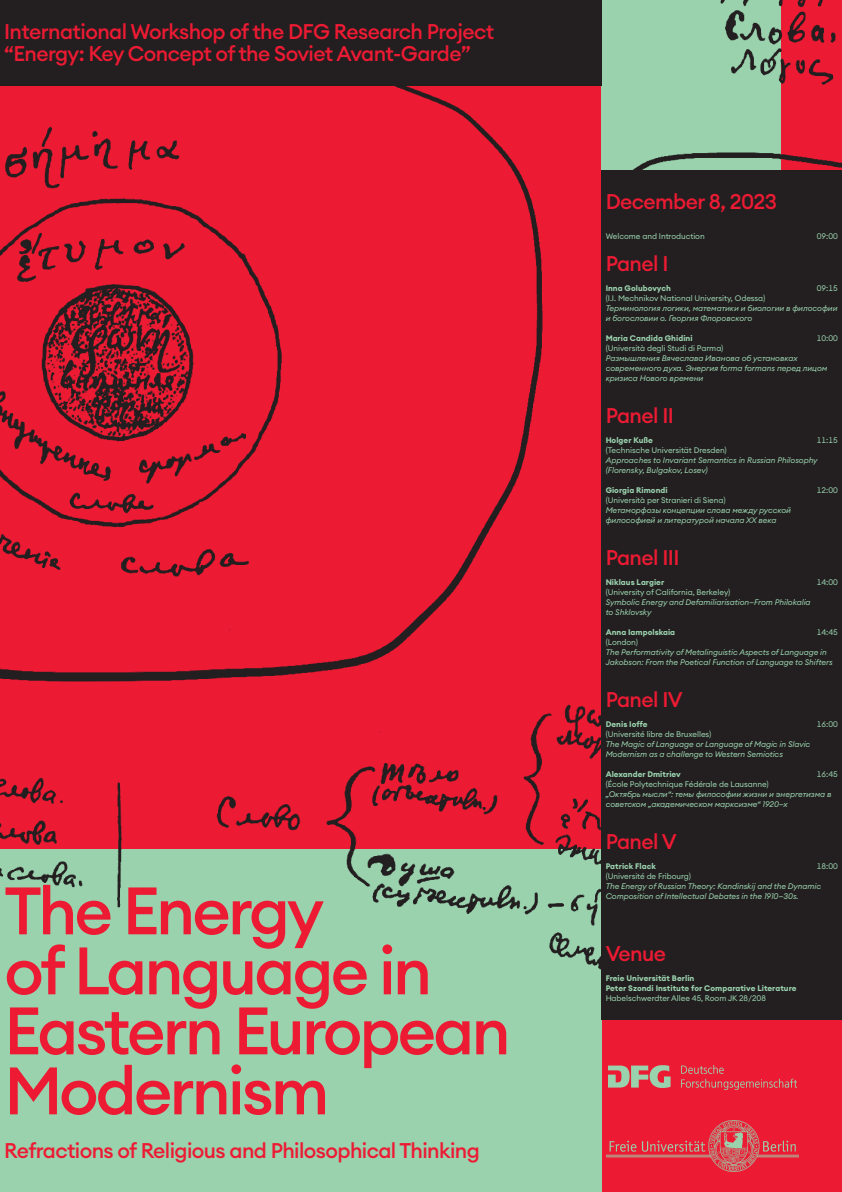
<style>
.page{position:relative;width:842px;height:1192px;background:#fff}
.page>*{position:absolute;margin:0;border:0;box-sizing:border-box;transform-origin:0 0}
.Absatzformat_3{font:500 66px/60px "Euclid Circular A";letter-spacing:-.045em;color:#ed1a33}
.Absatzformat_4{font:500 21px/22px "Euclid Circular A";letter-spacing:-.03em;color:#ed1a33}
.Absatzformat_1{font:italic 8px/10px "Euclid Circular A";letter-spacing:-.005em;color:#9ad2ae}
.Absatzformat_1-2{font:8px "Euclid Circular A";letter-spacing:-.005em;color:#9ad2ae}
.Absatzformat_1-3{font:700 8px/10px "Euclid Circular A";letter-spacing:.005em;color:#9ad2ae}
.Absatzformat_2{font:8px "Euclid Circular A";letter-spacing:-.005em;color:#9ad2ae}
</style>
<div class="page">
<div style="left:601px;top:1020px;width:240px;height:172px;background:#ed1a33"></div>
<div style="left:0;top:0;width:601px;height:85px;background:#231f20"></div>
<img style="left:0;top:85px;width:741px;height:1107px">
<img style="left:601px;top:0;width:241px;height:170px">
<img style="left:608px;top:1066px;width:188px;height:24px">
<img style="left:607px;top:1121px;width:191px;height:50px">
<div style="left:601px;top:170px;width:241px;height:850px;background:#231f20"></div>
<p class="Absatzformat_4" style="left:4px;top:20px;width:491px">International Workshop of the DFG Research Project “Energy: Key Concept of the Soviet Avant-Garde”</p>
<p class="Absatzformat_3" style="left:4px;top:881px;width:508px">The Energy<br>of Language in<br>Eastern European<br>Modernism</p>
<p class="Absatzformat_4" style="left:4px;top:1140px;width:477px">Refractions of Religious and Philosophical Thinking</p>
<p class="Absatzformat_4" style="left:606px;top:191px;width:173px">December 8, 2023</p>
<p class="Absatzformat_1-2" style="left:606px;top:231px;width:101px">Welcome and Introduction</p>
<p class="Absatzformat_2" style="left:817px;top:231px;width:22px">09:00</p>
<p class="Absatzformat_4" style="left:606px;top:253px;width:64px">Panel I</p>
<p class="Absatzformat_1-3" style="left:606px;top:283px;width:67px">Inna Golubovych</p>
<p class="Absatzformat_2" style="left:817px;top:283px;width:22px">09:15</p>
<p class="Absatzformat_1-2" style="left:606px;top:293px;width:161px">(I.I. Mechnikov National University, Odessa)</p>
<p class="Absatzformat_1" style="left:606px;top:303px;width:233px">Терминология логики, математики и биологии в философии и богословии о. Георгия Флоровского</p>
<p class="Absatzformat_1-3" style="left:606px;top:333px;width:88px">Maria Candida Ghidini</p>
<p class="Absatzformat_2" style="left:817px;top:333px;width:22px">10:00</p>
<p class="Absatzformat_1-2" style="left:606px;top:343px;width:119px">(Università degli Studi di Parma)</p>
<p class="Absatzformat_1" style="left:606px;top:353px;width:223px">Размышления Вячеслава Иванова об установках современного духа. Энергия forma formans перед лицом кризиса Нового времени</p>
<p class="Absatzformat_4" style="left:606px;top:405px;width:70px">Panel II</p>
<p class="Absatzformat_1-3" style="left:606px;top:435px;width:49px">Holger Kuße</p>
<p class="Absatzformat_2" style="left:817px;top:435px;width:22px">11:15</p>
<p class="Absatzformat_1-2" style="left:606px;top:445px;width:122px">(Technische Universität Dresden)</p>
<p class="Absatzformat_1" style="left:606px;top:455px;width:213px">Approaches to Invariant Semantics in Russian Philosophy (Florensky, Bulgakov, Losev)</p>
<p class="Absatzformat_1-3" style="left:606px;top:485px;width:64px">Giorgia Rimondi</p>
<p class="Absatzformat_2" style="left:817px;top:485px;width:22px">12:00</p>
<p class="Absatzformat_1-2" style="left:606px;top:495px;width:121px">(Università per Stranieri di Siena)</p>
<p class="Absatzformat_1" style="left:606px;top:505px;width:187px">Метаморфозы концепции слова между русской философией и литературой начала ХХ века</p>
<p class="Absatzformat_4" style="left:606px;top:547px;width:75px">Panel III</p>
<p class="Absatzformat_1-3" style="left:606px;top:577px;width:60px">Niklaus Largier</p>
<p class="Absatzformat_2" style="left:817px;top:577px;width:22px">14:00</p>
<p class="Absatzformat_1-2" style="left:606px;top:587px;width:126px">(University of California, Berkeley)</p>
<p class="Absatzformat_1" style="left:606px;top:597px;width:206px">Symbolic Energy and Defamiliarisation—From Philokalia to Shklovsky</p>
<p class="Absatzformat_1-3" style="left:606px;top:627px;width:71px">Anna Iampolskaia</p>
<p class="Absatzformat_2" style="left:817px;top:627px;width:22px">14:45</p>
<p class="Absatzformat_1-2" style="left:606px;top:637px;width:34px">(London)</p>
<p class="Absatzformat_1" style="left:606px;top:647px;width:229px">The Performativity of Metalinguistic Aspects of Language in<br>Jakobson: From the Poetical Function of Language to Shifters</p>
<p class="Absatzformat_4" style="left:606px;top:689px;width:79px">Panel IV</p>
<p class="Absatzformat_1-3" style="left:606px;top:719px;width:43px">Denis Ioffe</p>
<p class="Absatzformat_2" style="left:817px;top:719px;width:22px">16:00</p>
<p class="Absatzformat_1-2" style="left:606px;top:729px;width:107px">(Université libre de Bruxelles)</p>
<p class="Absatzformat_1" style="left:606px;top:739px;width:206px">The Magic of Language or Language of Magic in Slavic<br>Modernism as a challenge to Western Semiotics</p>
<p class="Absatzformat_1-3" style="left:606px;top:769px;width:77px">Alexander Dmitriev</p>
<p class="Absatzformat_2" style="left:817px;top:769px;width:22px">16:45</p>
<p class="Absatzformat_1-2" style="left:606px;top:779px;width:165px">(École Polytechnique Fédérale de Lausanne)</p>
<p class="Absatzformat_1" style="left:606px;top:789px;width:227px">„Октябрь мысли“: темы философии жизни и энергетизма в советском „академическом марксизме“ 1920—х</p>
<p class="Absatzformat_4" style="left:606px;top:831px;width:72px">Panel V</p>
<p class="Absatzformat_1-3" style="left:606px;top:861px;width:52px">Patrick Flack</p>
<p class="Absatzformat_2" style="left:817px;top:861px;width:22px">18:00</p>
<p class="Absatzformat_1-2" style="left:606px;top:871px;width:87px">(Université de Fribourg)</p>
<p class="Absatzformat_1" style="left:606px;top:881px;width:217px">The Energy of Russian Theory: Kandinskij and the Dynamic<br>Composition of Intellectual Debates in the 1910—30s.</p>
<p class="Absatzformat_4" style="left:606px;top:943px;width:62px">Venue</p>
<p class="Absatzformat_1-3" style="left:606px;top:973px;width:192px">Freie Universität Berlin<br>Peter Szondi Institute for Comparative Literature</p>
<p class="Absatzformat_1-2" style="left:606px;top:993px;width:162px">Habelschwerdter Allee 45, Room JK 28/208</p>
</div>
